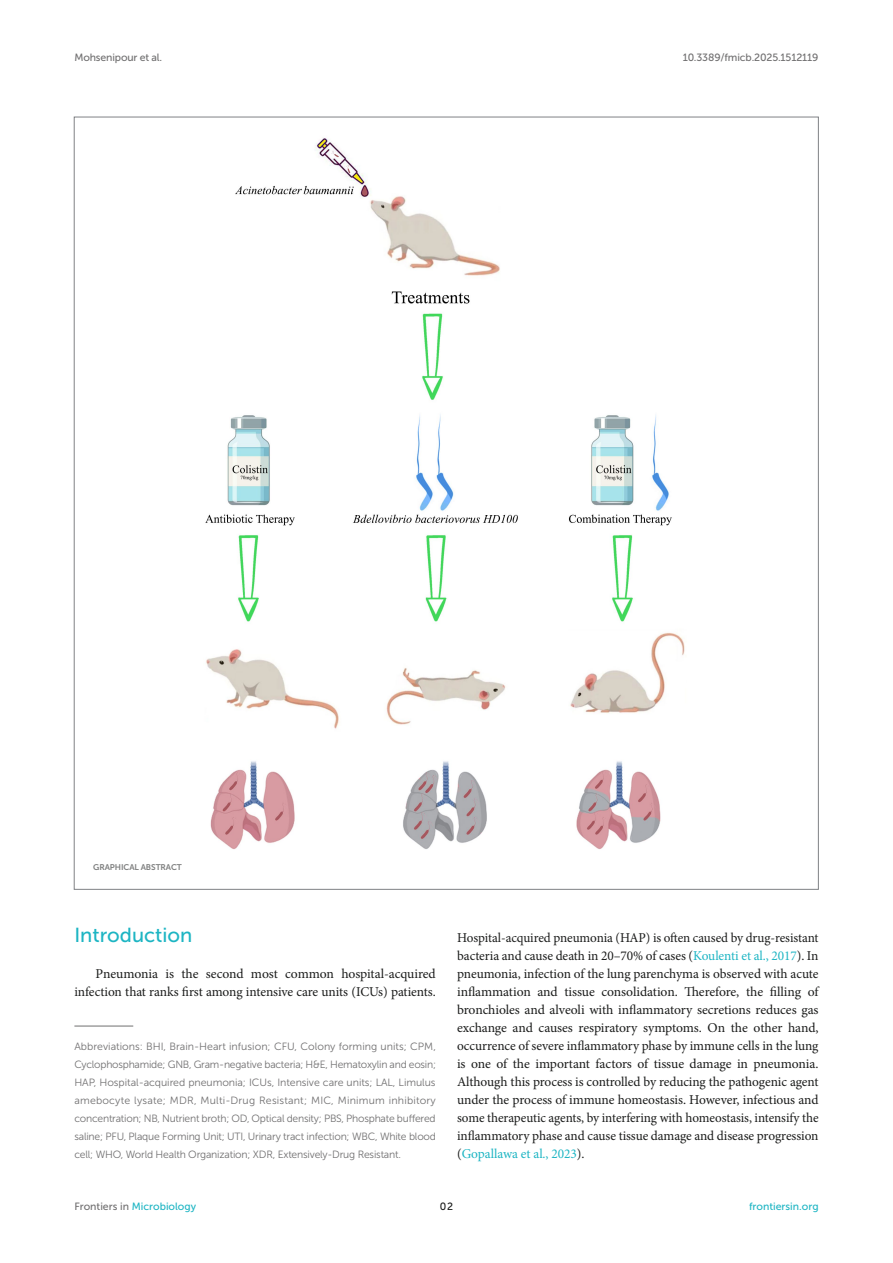
<style>
.page{position:relative;width:893px;height:1263px;background:#fff}
.page>*{position:absolute;margin:0;border:0;box-sizing:border-box;transform-origin:0 0}
.HEAD_1_BKW{font:20.25px "Museo Sans 500";color:#1db5c3}
.INTRO_TEXT{font:13.5px/18px "Minion Pro";letter-spacing:-.005em;color:#1b1c1b;text-align:right}
.ABB{font:10.5px/18px "Museo Sans 300";letter-spacing:-.02em;color:#706f70;text-align:justify}
.t1{font:10.5px "Museo Sans 500";letter-spacing:-.015em;color:#706f70}
.t2{font:10.5px "Museo Sans 500";color:#1db5c3}
.t3{font:10.5px "Museo Sans 500";color:#1b1c1b}
.FIG_HD{font:8.25px "Museo Sans 700";letter-spacing:-.01em;color:#7e7f7f}
.s1{color:#1db5c3}
.s2{color:#706f70}
</style>
<div class="page">
<img style="left:205px;top:138px;width:480px;height:712px">
<hr style="left:74px;top:1026px;width:59px;height:1px;background:#706f70">
<p class="t1" style="left:74px;top:51px;width:89px">Mohsenipour et al.</p>
<p class="t1" style="left:683px;top:51px;width:137px">10.3389/fmicb.2025.1512119</p>
<p class="FIG_HD" style="left:93px;top:863px;width:90px">GRAPHICAL ABSTRACT</p>
<p class="HEAD_1_BKW" style="left:74px;top:924px;width:120px">Introduction</p>
<p class="INTRO_TEXT" style="left:74px;top:965px;width:363px">Pneumonia is the second most common hospital-acquired infection that ranks first among intensive care units (ICUs) patients.</p>
<p class="ABB" style="left:74px;top:1037px;width:363px">Abbreviations: BHI, Brain-Heart infusion; CFU, Colony forming units; CPM, Cyclophosphamide; GNB, Gram-negative bacteria; H&amp;E, Hematoxylin and eosin; HAP, Hospital-acquired pneumonia; ICUs, Intensive care units; LAL, Limulus amebocyte lysate; MDR, Multi-Drug Resistant; MIC, Minimum inhibitory concentration; NB, Nutrient broth; OD, Optical density; PBS, Phosphate buffered saline; PFU, Plaque Forming Unit; UTI, Urinary tract infection; WBC, White blood cell; WHO, World Health Organization; XDR, Extensively-Drug Resistant.</p>
<p class="INTRO_TEXT" style="left:457px;top:929px;width:363px;text-align:justify">Hospital-acquired pneumonia (HAP) is often caused by drug-resistant bacteria and cause death in 20–70% of cases (<span class="s1">Koulenti et al., 2017</span>). In pneumonia, infection of the lung parenchyma is observed with acute inflammation and tissue consolidation. Therefore, the filling of bronchioles and alveoli with inflammatory secretions reduces gas exchange and causes respiratory symptoms. On the other hand, occurrence of severe inflammatory phase by immune cells in the lung is one of the important factors of tissue damage in pneumonia.<br>Although this process is controlled by reducing the pathogenic agent under the process of immune homeostasis. However, infectious and some therapeutic agents, by interfering with homeostasis, intensify the inflammatory phase and cause tissue damage and disease progression (<span class="s1">Gopallawa et al., 2023</span>).</p>
<p class="t2" style="left:74px;top:1200px;width:123px"><span class="s2">Frontiers in</span> Microbiology</p>
<p class="t3" style="left:440px;top:1200px;width:15px">02</p>
<p class="t2" style="left:749px;top:1200px;width:71px">frontiersin.org</p>
</div>
